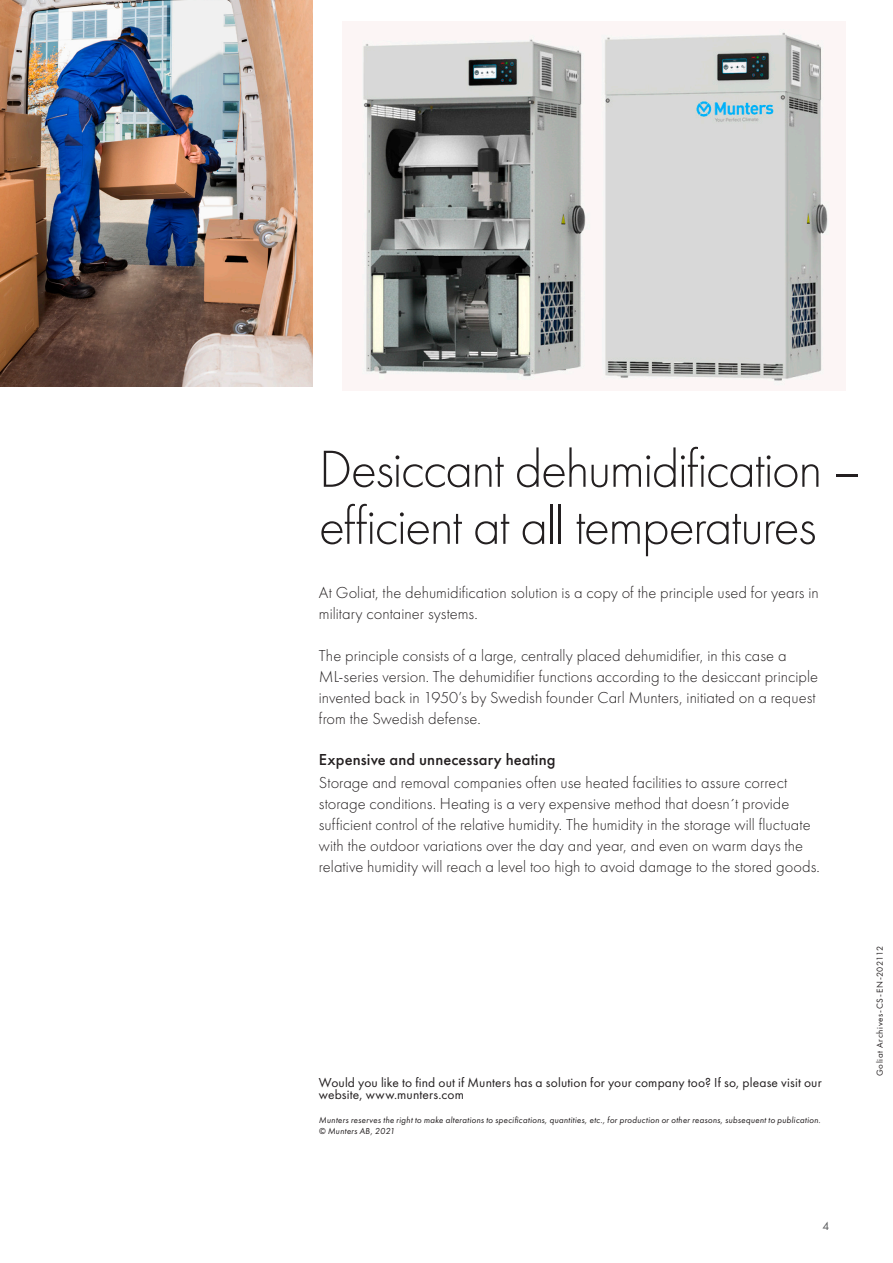
<style>
.page{position:relative;width:893px;height:1263px;background:#fff}
.page>*{position:absolute;margin:0;border:0;box-sizing:border-box;transform-origin:0 0}
.t1{font:54px/57px "Futura PT Light";letter-spacing:-.03em;color:#231f20}
.t2{font:16.5px/21px "Futura PT Light";letter-spacing:.005em;color:#231f20}
.t3{font:16.5px "Futura PT Medium";letter-spacing:.005em;color:#231f20}
.t4{font:13.5px/12.6px "Futura PT";letter-spacing:.01em;color:#231f20}
.t5{font:12px "Futura PT";color:#57585a}
.t6{font:italic 9px/10.5px "Futura PT Book";letter-spacing:.025em;color:#231f20}
.t7{font:9px "Futura PT";letter-spacing:.075em;color:#231f20}
</style>
<div class="page">
<img style="left:362px;top:32px;width:468px;height:353px">
<img style="left:0;top:0;width:313px;height:387px">
<h1 class="t1" style="left:319px;top:441px;width:544px">Desiccant dehumidification – efficient at all temperatures</h1>
<p class="t2" style="left:319px;top:582px;width:501px">At Goliat, the dehumidification solution is a copy of the principle used for years in military container systems.</p>
<p class="t2" style="left:319px;top:645px;width:501px">The principle consists of a large, centrally placed dehumidifier, in this case a ML-series version. The dehumidifier functions according to the desiccant principle invented back in 1950’s by Swedish founder Carl Munters, initiated on a request from the Swedish defense.</p>
<p class="t3" style="left:319px;top:749px;width:238px">Expensive and unnecessary heating</p>
<p class="t2" style="left:319px;top:772px;width:503px">Storage and removal companies often use heated facilities to assure correct storage conditions. Heating is a very expensive method that doesn´t provide sufficient control of the relative humidity. The humidity in the storage will fluctuate with the outdoor variations over the day and year, and even on warm days the relative humidity will reach a level too high to avoid damage to the stored goods.</p>
<p class="t4" style="left:319px;top:1076px;width:504px">Would you like to find out if Munters has a solution for your company too? If so, please visit our website, www.munters.com</p>
<p class="t6" style="left:319px;top:1115px;width:503px">Munters reserves the right to make alterations to specifications, quantities, etc., for production or other reasons, subsequent to publication. © Munters AB, 2021</p>
<p class="t7" style="left:874px;top:1076px;width:132px;rotate:-90deg">Goliat Archives-CS-EN-202112</p>
<p class="t5" style="left:822px;top:1219px;width:8px">4</p>
</div>
